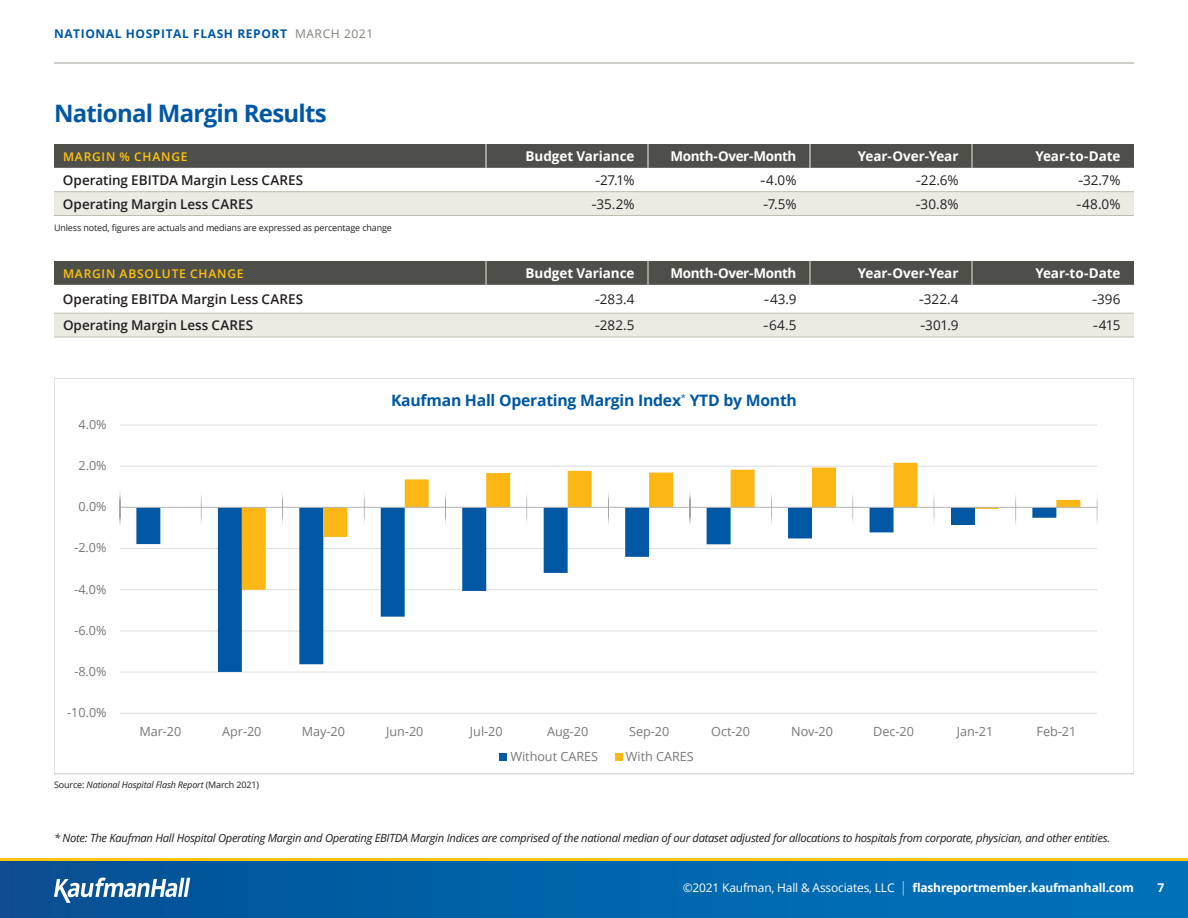
<style>
.page{position:relative;width:1188px;height:918px;background:#fff}
.page>*{position:absolute;margin:0;border:0;box-sizing:border-box;transform-origin:0 0}
.t1{font:700 24px "Open Sans";letter-spacing:-.03em;color:#0058a4}
.t2{font:700 16.2px "Open Sans";color:#0057a4}
.t3{font:700 15.75px "Open Sans";letter-spacing:-.015em;color:#0058a4}
.t4{font:600 13.5px "Open Sans";color:#231f20}
.t5{font:13.5px "Open Sans";color:#231f20;scale:1.25 1}
.t6{font:700 13.5px "Open Sans";letter-spacing:-.01em;color:#fff}
.t7{font:700 13.5px "Open Sans";letter-spacing:-.03em;color:#fff}
.t8{font:12.6px "Open Sans";color:#77787b}
.t9{font:700 12px "Open Sans";letter-spacing:-.015em;color:#fff}
.t10{font:700 12px "Open Sans";letter-spacing:.05em;color:#0058a4}
.t11{font:600 12px "Open Sans";letter-spacing:.065em;color:#ffc40c}
.t12{font:italic 11.25px "Open Sans";letter-spacing:-.025em;color:#231f20}
.t13{font:9px "Open Sans";letter-spacing:-.015em;color:#231f20}
.t14{font:italic 9px "Open Sans";letter-spacing:-.015em;color:#231f20}
.s1{font-weight:400;color:#81817a}
.s2{font-style:normal}
.s3{font-weight:400}
.s4{font-weight:300;font-size:14.4px}
</style>
<div class="page">
<div style="left:0;top:860px;width:1188px;height:58px;background:linear-gradient(to right,#055094,#0075be)"></div>
<hr style="left:54px;top:63px;width:1080px;height:1px;background:#9e9e95">
<hr style="left:0;top:858px;width:1188px;height:3px;background:#ffc40c">
<hr style="left:120px;top:713px;width:977px;height:1px;background:#dcddde">
<hr style="left:120px;top:672px;width:977px;height:1px;background:#dcddde">
<hr style="left:120px;top:630px;width:977px;height:1px;background:#dcddde">
<hr style="left:120px;top:589px;width:977px;height:1px;background:#dcddde">
<hr style="left:120px;top:548px;width:977px;height:1px;background:#dcddde">
<hr style="left:120px;top:466px;width:977px;height:1px;background:#dcddde">
<hr style="left:120px;top:425px;width:977px;height:1px;background:#dcddde">
<svg style="left:136px;top:508px;width:920px;height:164px"></svg>
<svg style="left:242px;top:463px;width:838px;height:127px"></svg>
<hr style="left:120px;top:507px;width:977px;height:1px;background:#b1b4b6">
<div style="left:499px;top:753px;width:8px;height:8px;background:#0057a4"></div>
<div style="left:615px;top:753px;width:7px;height:8px;background:#fdb714"></div>
<svg style="left:526px;top:488px;width:1px;height:39px"></svg>
<svg style="left:608px;top:488px;width:1px;height:39px"></svg>
<svg style="left:689px;top:488px;width:2px;height:39px"></svg>
<svg style="left:771px;top:488px;width:1px;height:39px"></svg>
<svg style="left:852px;top:488px;width:1px;height:39px"></svg>
<svg style="left:933px;top:488px;width:2px;height:39px"></svg>
<svg style="left:1015px;top:489px;width:1px;height:39px"></svg>
<svg style="left:1097px;top:497px;width:1px;height:27px"></svg>
<svg style="left:445px;top:488px;width:1px;height:39px"></svg>
<svg style="left:364px;top:488px;width:1px;height:39px"></svg>
<svg style="left:282px;top:488px;width:1px;height:39px"></svg>
<svg style="left:201px;top:495px;width:1px;height:32px"></svg>
<svg style="left:119px;top:493px;width:1px;height:32px"></svg>
<svg style="left:54px;top:878px;width:136px;height:25px"></svg>
<div style="left:54px;top:192px;width:1080px;height:23px;background:#ebebe4"></div>
<hr style="left:54px;top:191px;width:432px;height:1px;background:#bdbdb1">
<hr style="left:486px;top:191px;width:162px;height:1px;background:#bdbdb1">
<hr style="left:648px;top:191px;width:162px;height:1px;background:#bdbdb1">
<hr style="left:810px;top:191px;width:162px;height:1px;background:#bdbdb1">
<hr style="left:972px;top:191px;width:162px;height:1px;background:#bdbdb1">
<hr style="left:54px;top:215px;width:432px;height:1px;background:#bdbdb1">
<hr style="left:486px;top:215px;width:162px;height:1px;background:#bdbdb1">
<hr style="left:648px;top:215px;width:162px;height:1px;background:#bdbdb1">
<hr style="left:810px;top:215px;width:162px;height:1px;background:#bdbdb1">
<hr style="left:972px;top:215px;width:162px;height:1px;background:#bdbdb1">
<div style="left:54px;top:144px;width:1080px;height:24px;background:#4f4f4a"></div>
<div style="left:54px;top:314px;width:1080px;height:23px;background:#ebebe4"></div>
<hr style="left:54px;top:313px;width:432px;height:1px;background:#bdbdb1">
<hr style="left:486px;top:313px;width:162px;height:1px;background:#bdbdb1">
<hr style="left:648px;top:313px;width:162px;height:1px;background:#bdbdb1">
<hr style="left:810px;top:313px;width:162px;height:1px;background:#bdbdb1">
<hr style="left:972px;top:313px;width:162px;height:1px;background:#bdbdb1">
<hr style="left:54px;top:337px;width:432px;height:1px;background:#bdbdb1">
<hr style="left:486px;top:337px;width:162px;height:1px;background:#bdbdb1">
<hr style="left:648px;top:337px;width:162px;height:1px;background:#bdbdb1">
<hr style="left:810px;top:337px;width:162px;height:1px;background:#bdbdb1">
<hr style="left:972px;top:337px;width:162px;height:1px;background:#bdbdb1">
<div style="left:54px;top:261px;width:1080px;height:24px;background:#4f4f4a"></div>
<p class="t10" style="left:54px;top:26px;width:321px">NATIONAL H OSPITAL FLASH REPORT <span class="s1">March 2021</span></p>
<h1 class="t1" style="left:54px;top:96px;width:274px">National Margin Results</h1>
<p class="t11" style="left:63px;top:148px;width:126px">MARGIN % CHANGE</p>
<p class="t6" style="left:525px;top:147px;width:111px">Budget Variance</p>
<p class="t7" style="left:671px;top:147px;width:127px">Month-Over-Month</p>
<p class="t6" style="left:858px;top:147px;width:102px">Year-Over-Year</p>
<p class="t6" style="left:1035px;top:147px;width:87px">Year-to-Date</p>
<p class="t4" style="left:63px;top:171px;width:242px">Operating EBITDA Margin Less CARES</p>
<p class="t5" style="left:595px;top:171px;width:33px">-27.1%</p>
<p class="t5" style="left:760px;top:171px;width:31px">-4.0%</p>
<p class="t5" style="left:916px;top:171px;width:36px">-22.6%</p>
<p class="t5" style="left:1078px;top:171px;width:35px">-32.7%</p>
<p class="t4" style="left:63px;top:195px;width:192px">Operating Margin Less CARES</p>
<p class="t5" style="left:591px;top:195px;width:36px">-35.2%</p>
<p class="t5" style="left:763px;top:195px;width:28px">-7. 5%</p>
<p class="t5" style="left:915px;top:195px;width:36px">-30.8%</p>
<p class="t5" style="left:1076px;top:195px;width:37px">-48.0%</p>
<p class="t13" style="left:54px;top:221px;width:340px">Unless noted, figures are actuals and medians are expressed as percentage change</p>
<p class="t11" style="left:63px;top:265px;width:182px">MARGIN ABSOLUTE CHANGE</p>
<p class="t6" style="left:525px;top:264px;width:111px">Budget Variance</p>
<p class="t7" style="left:671px;top:264px;width:127px">Month-Over-Month</p>
<p class="t6" style="left:858px;top:264px;width:102px">Year-Over-Year</p>
<p class="t6" style="left:1035px;top:264px;width:87px">Year-to-Date</p>
<p class="t4" style="left:63px;top:290px;width:242px">Operating EBITDA Margin Less CARES</p>
<p class="t5" style="left:595px;top:290px;width:33px">-283.4</p>
<p class="t5" style="left:764px;top:290px;width:28px">-43.9</p>
<p class="t5" style="left:919px;top:290px;width:33px">-322.4</p>
<p class="t5" style="left:1092px;top:290px;width:24px">-396</p>
<p class="t4" style="left:63px;top:316px;width:192px">Operating Margin Less CARES</p>
<p class="t5" style="left:595px;top:316px;width:33px">-282. 5</p>
<p class="t5" style="left:763px;top:316px;width:28px">-64.5</p>
<p class="t5" style="left:920px;top:316px;width:32px">-301.9</p>
<p class="t5" style="left:1093px;top:316px;width:24px">-415</p>
<p class="t8" style="left:78px;top:416px;width:30px">4.0%</p>
<p class="t8" style="left:78px;top:457px;width:30px">2.0%</p>
<p class="t8" style="left:78px;top:498px;width:30px">0.0%</p>
<p class="t8" style="left:74px;top:539px;width:34px">-2.0%</p>
<p class="t8" style="left:74px;top:580px;width:34px">-4.0%</p>
<p class="t8" style="left:74px;top:622px;width:34px">-6.0%</p>
<p class="t8" style="left:74px;top:663px;width:34px">-8.0%</p>
<p class="t8" style="left:67px;top:704px;width:41px">-10.0%</p>
<h2 class="t2" style="left:378px;top:388px;width:425px">Kaufman Hall Operating Margin Index YTD by Month</h2>
<h3 class="t3" style="left:391px;top:389px;width:407px">Kaufman Hall Operating Margin Index<sup>*</sup> YTD by Month</h3>
<p class="t8" style="left:139px;top:723px;width:44px">Mar-20</p>
<p class="t8" style="left:222px;top:723px;width:41px">Apr-20</p>
<p class="t8" style="left:302px;top:723px;width:45px">May-20</p>
<p class="t8" style="left:386px;top:723px;width:39px">Jun-20</p>
<p class="t8" style="left:470px;top:723px;width:34px">Jul-20</p>
<p class="t8" style="left:547px;top:723px;width:43px">Aug-20</p>
<p class="t8" style="left:629px;top:723px;width:42px">Sep-20</p>
<p class="t8" style="left:711px;top:723px;width:40px">Oct-20</p>
<p class="t8" style="left:791px;top:723px;width:43px">Nov-20</p>
<p class="t8" style="left:873px;top:723px;width:42px">Dec-20</p>
<p class="t8" style="left:957px;top:723px;width:38px">Jan-21</p>
<p class="t8" style="left:1037px;top:723px;width:41px">Feb-21</p>
<p class="t8" style="left:510px;top:748px;width:89px">Without CARES</p>
<p class="t8" style="left:626px;top:748px;width:69px">With CARES</p>
<p class="t14" style="left:54px;top:778px;width:207px"><span class="s2">Source:</span> National Hospital Flash Report <span class="s2">(March 2021)</span></p>
<p class="t12" style="left:54px;top:830px;width:1058px">* Note: The Kaufman Hall Hospital Operating Margin and Operating EBITDA Margin Indices are comprised of the national median of our dataset adjusted for allocations to hospitals from corporate, physician, and other entities.</p>
<p class="t9" style="left:683px;top:879px;width:453px"><span class="s3">©2021 Kaufman, Hall &amp; Associates, LLC</span> <span class="s4">|</span> flashreportmember.kaufmanhall.com</p>
<p class="t9" style="left:1158px;top:879px;width:8px">7</p>
</div>
